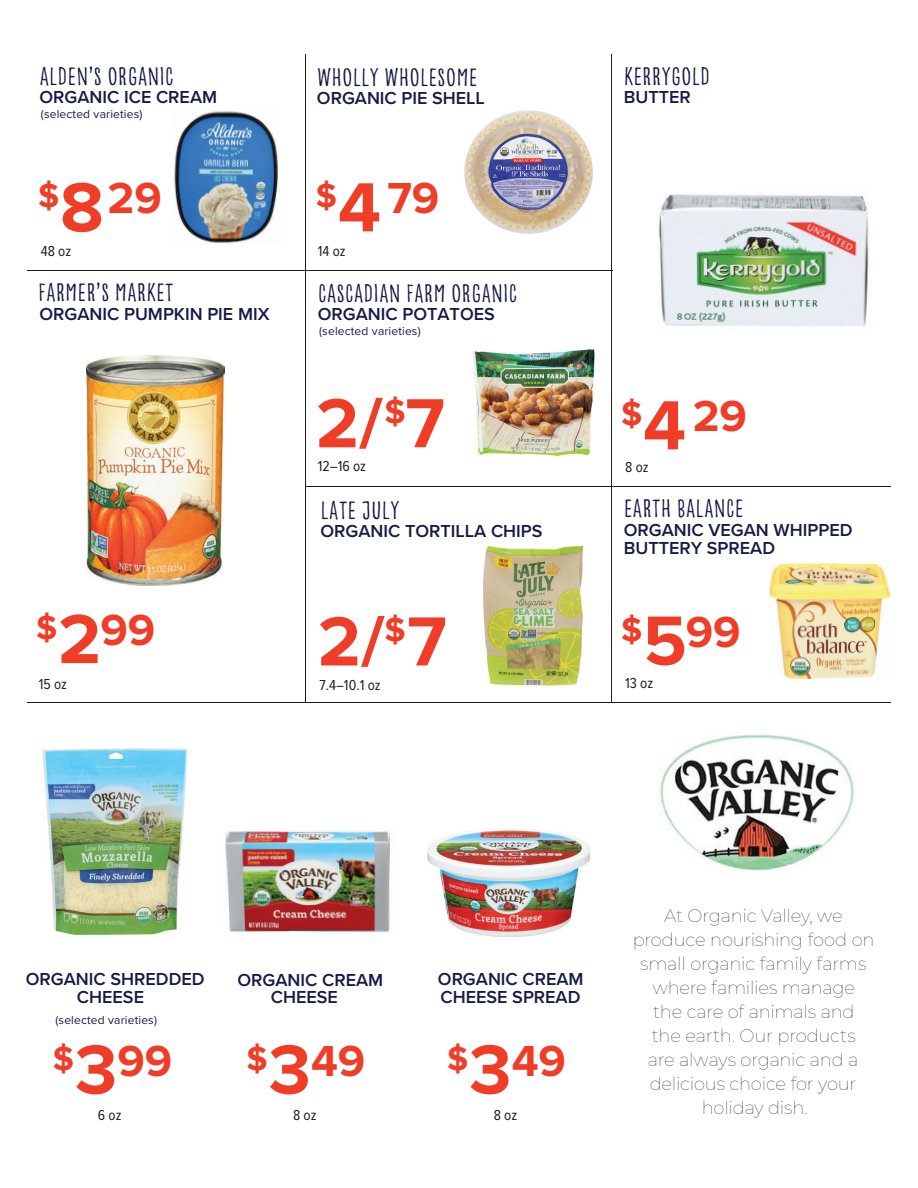
<style>
.page{position:relative;width:918px;height:1188px;background:#fff}
.page>*{position:absolute;margin:0;border:0;box-sizing:border-box;transform-origin:0 0}
.t1{font:700 72px "Proxima Nova";color:#ef3d27}
.t2{font:700 45px "Proxima Nova";letter-spacing:-.005em;color:#ef3d27}
.t3{font:27px "Goodlife Sans Condensed";color:#171b48}
.t4{font:600 18px/18px "Proxima Nova";color:#171b48}
.t5{font:100 18px/24px "Montserrat";letter-spacing:-.015em;color:#201d1e;text-align:center}
.t6{font:15px "Proxima Nova Cond";color:#211e1e}
.t7{font:12px "Proxima Nova";letter-spacing:.015em;color:#171b48}
.s1{font-size:34.5px}
.s2{font-size:72px}
</style>
<div class="page">
<img style="left:472px;top:349px;width:123px;height:108px">
<img style="left:86px;top:356px;width:138px;height:229px">
<img style="left:174px;top:111px;width:104px;height:132px">
<img style="left:769px;top:563px;width:122px;height:116px">
<img style="left:464px;top:110px;width:129px;height:124px">
<img style="left:658px;top:194px;width:211px;height:133px">
<img style="left:483px;top:545px;width:101px;height:141px">
<img style="left:42px;top:748px;width:146px;height:187px">
<img style="left:428px;top:828px;width:162px;height:108px">
<img style="left:225px;top:831px;width:165px;height:102px">
<img style="left:660px;top:735px;width:194px;height:136px">
<hr style="left:612px;top:54px;width:1px;height:649px;background:#201d1e">
<hr style="left:306px;top:486px;width:585px;height:1px;background:#201d1e">
<hr style="left:27px;top:270px;width:585px;height:1px;background:#201d1e">
<hr style="left:27px;top:702px;width:864px;height:1px;background:#201d1e">
<hr style="left:306px;top:54px;width:1px;height:649px;background:#201d1e">
<h3 class="t3" style="left:39px;top:60px;width:136px">ALDEN’S ORGANIC</h3>
<p class="t4" style="left:39px;top:89px;width:179px">ORGANIC ICE CREAM</p>
<p class="t7" style="left:41px;top:106px;width:103px">(selected varieties)</p>
<h2 class="t2" style="left:38px;top:183px;width:125px"><span class="s1">$</span><span class="s2">8</span>29</h2>
<p class="t6" style="left:41px;top:245px;width:32px">48 oz</p>
<h3 class="t3" style="left:38px;top:276px;width:137px">FARMER’S MARKET</h3>
<p class="t4" style="left:39px;top:306px;width:232px">ORGANIC PUMPKIN PIE MIX</p>
<h2 class="t2" style="left:36px;top:615px;width:121px"><span class="s1">$</span><span class="s2">2</span>99</h2>
<p class="t6" style="left:39px;top:678px;width:30px">15 oz</p>
<h3 class="t3" style="left:317px;top:60px;width:162px">WHOLLY WHOLESOME</h3>
<p class="t4" style="left:317px;top:89px;width:169px">ORGANIC PIE SHELL</p>
<h2 class="t2" style="left:316px;top:183px;width:125px"><span class="s1">$</span><span class="s2">4</span>79</h2>
<p class="t6" style="left:318px;top:245px;width:29px">14 oz</p>
<h3 class="t3" style="left:318px;top:277px;width:201px">CASCADIAN FARM ORGANIC</h3>
<p class="t4" style="left:318px;top:306px;width:179px">ORGANIC POTATOES</p>
<p class="t7" style="left:319px;top:324px;width:103px">(selected varieties)</p>
<h1 class="t1" style="left:316px;top:399px;width:130px">2/<sup>$</sup>7</h1>
<p class="t6" style="left:318px;top:459px;width:50px">12–16 oz</p>
<h3 class="t3" style="left:321px;top:494px;width:81px">LATE JULY</h3>
<p class="t4" style="left:321px;top:523px;width:224px">ORGANIC TORTILLA CHIPS</p>
<h1 class="t1" style="left:318px;top:617px;width:130px">2/<sup>$</sup>7</h1>
<p class="t6" style="left:319px;top:679px;width:63px">7.4–10.1 oz</p>
<h3 class="t3" style="left:624px;top:60px;width:88px">KERRYGOLD</h3>
<p class="t4" style="left:624px;top:89px;width:69px">BUTTER</p>
<h2 class="t2" style="left:621px;top:401px;width:127px"><span class="s1">$</span><span class="s2">4</span>29</h2>
<p class="t6" style="left:625px;top:461px;width:25px">8 oz</p>
<h3 class="t3" style="left:624px;top:492px;width:121px">EARTH BALANCE</h3>
<p class="t4" style="left:624px;top:522px;width:230px">ORGANIC VEGAN WHIPPED<br>BUTTERY SPREAD</p>
<h2 class="t2" style="left:621px;top:617px;width:121px"><span class="s1">$</span><span class="s2">5</span>99</h2>
<p class="t6" style="left:625px;top:677px;width:30px">13 oz</p>
<p class="t4" style="left:26px;top:971px;width:180px;text-align:center">ORGANIC SHREDDED<br>CHEESE</p>
<p class="t7" style="left:55px;top:1013px;width:103px">(selected varieties)</p>
<h2 class="t2" style="left:53px;top:1046px;width:121px"><span class="s1">$</span><span class="s2">3</span>99</h2>
<p class="t6" style="left:98px;top:1109px;width:25px">6 oz</p>
<p class="t4" style="left:271px;top:973px;width:114px;line-height:16.6px;text-indent:-33px">ORGANIC CREAM<br>CHEESE</p>
<h2 class="t2" style="left:247px;top:1046px;width:120px"><span class="s1">$</span><span class="s2">3</span>49</h2>
<p class="t6" style="left:293px;top:1109px;width:25px">8 oz</p>
<p class="t4" style="left:438px;top:971px;width:147px">ORGANIC CREAM<br>CHEESE SPREAD</p>
<h2 class="t2" style="left:447px;top:1046px;width:120px"><span class="s1">$</span><span class="s2">3</span>49</h2>
<p class="t6" style="left:494px;top:1109px;width:25px">8 oz</p>
<p class="t5" style="left:633px;top:905px;width:243px">At Organic Valley, we produce nourishing food on small organic family farms where families manage<br>the care of animals and<br>the earth. Our products<br>are always organic and a delicious choice for your holiday dish.</p>
</div>
